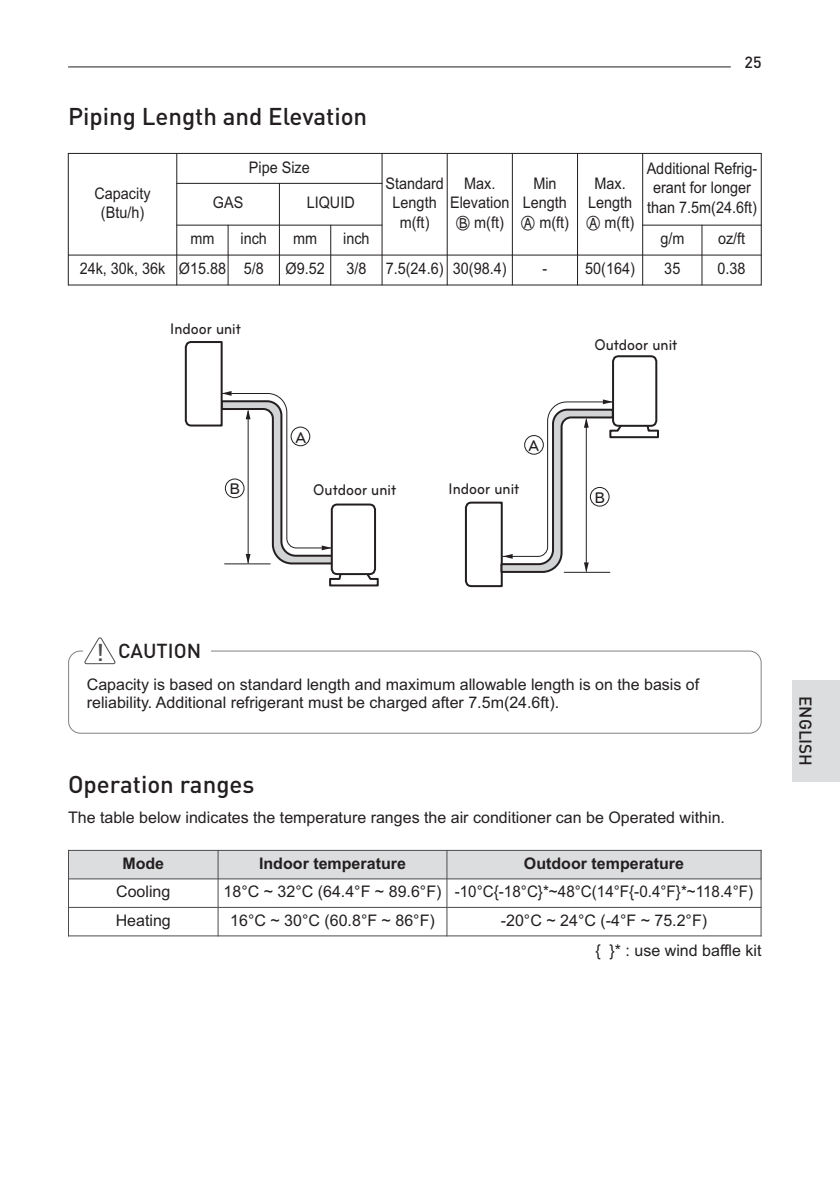
<style>
.page{position:relative;width:840px;height:1191px;background:#fff}
.page>*{position:absolute;margin:0;border:0;box-sizing:border-box;transform-origin:0 0}
.t1{font:500 24px "DIN";color:#231f20}
.t2{font:500 24px "DIN";color:#4c4c4e}
.t3{font:500 20px "DIN";color:#231f20}
.t4{font:500 17px "DIN";color:#231f20}
.t5{font:16px/18px "Arial";color:#231f20}
.t6{font:16px/19.6px "Arial";color:#231f20;text-align:center;scale:.9 1}
.t7{font:500 16px "Bryant LG";color:#231f20;scale:.9 1}
.t8{font:700 16px "Arial";color:#231f20}
.t9{font:500 16px "Bryant LG";color:#231f20}
.t10{font:500 16px "DIN";color:#231f20}
.s1{font-family:"Hangang"}
</style>
<div class="page">
<hr style="left:68px;top:67px;width:662px;height:1px;background:#231f20">
<div style="left:791px;top:680px;width:48px;height:102px;background:#dcddde"></div>
<svg style="left:329px;top:573px;width:50px;height:14px"></svg>
<div style="left:330px;top:503px;width:46px;height:72px;border:2px solid #231f20;border-radius:6px"></div>
<svg style="left:184px;top:341px;width:153px;height:224px"></svg>
<div style="left:611px;top:355px;width:46px;height:72px;border:2px solid #231f20;border-radius:6px"></div>
<div style="left:68px;top:650px;width:693px;height:83px;border:2px solid #808285;border-radius:12px"></div>
<div style="left:84px;top:635px;width:127px;height:33px;background:#fff"></div>
<svg style="left:83px;top:637px;width:33px;height:27px"></svg>
<div style="left:68px;top:850px;width:150px;height:29px;background:#dcddde"></div>
<div style="left:218px;top:850px;width:228px;height:29px;background:#dcddde"></div>
<div style="left:446px;top:850px;width:315px;height:29px;background:#dcddde"></div>
<hr style="left:68px;top:850px;width:1px;height:86px;background:#4c4c4e">
<hr style="left:217px;top:850px;width:1px;height:86px;background:#4c4c4e">
<hr style="left:446px;top:850px;width:1px;height:86px;background:#4c4c4e">
<hr style="left:760px;top:850px;width:1px;height:86px;background:#4c4c4e">
<hr style="left:68px;top:850px;width:693px;height:1px;background:#4c4c4e">
<hr style="left:68px;top:878px;width:693px;height:1px;background:#4c4c4e">
<hr style="left:68px;top:907px;width:693px;height:1px;background:#4c4c4e">
<hr style="left:68px;top:935px;width:693px;height:1px;background:#4c4c4e">
<hr style="left:68px;top:153px;width:1px;height:132px;background:#231f20">
<hr style="left:176px;top:153px;width:1px;height:132px;background:#231f20">
<hr style="left:228px;top:225px;width:1px;height:60px;background:#231f20">
<hr style="left:279px;top:183px;width:1px;height:102px;background:#231f20">
<hr style="left:330px;top:225px;width:1px;height:60px;background:#231f20">
<hr style="left:381px;top:153px;width:1px;height:132px;background:#231f20">
<hr style="left:446px;top:153px;width:1px;height:132px;background:#231f20">
<hr style="left:511px;top:153px;width:1px;height:132px;background:#231f20">
<hr style="left:577px;top:153px;width:1px;height:132px;background:#231f20">
<hr style="left:642px;top:153px;width:1px;height:132px;background:#231f20">
<hr style="left:701px;top:225px;width:1px;height:60px;background:#231f20">
<hr style="left:760px;top:153px;width:1px;height:132px;background:#231f20">
<hr style="left:68px;top:153px;width:693px;height:1px;background:#231f20">
<hr style="left:176px;top:183px;width:206px;height:1px;background:#231f20">
<hr style="left:176px;top:225px;width:206px;height:1px;background:#231f20">
<hr style="left:642px;top:225px;width:119px;height:1px;background:#231f20">
<hr style="left:68px;top:255px;width:693px;height:1px;background:#231f20">
<hr style="left:68px;top:285px;width:693px;height:1px;background:#231f20">
<svg style="left:464px;top:399px;width:195px;height:189px"></svg>
<h1 class="t1" style="left:68px;top:108px;width:300px">Piping Length and Elevation</h1>
<p class="t10" style="left:744px;top:56px;width:19px">25</p>
<p class="t6" style="left:249px;top:159px;width:69px">Pipe Size</p>
<p class="t6" style="left:646px;top:161px;width:124px">Additional Refrig&shy;erant for longer</p>
<p class="t6" style="left:385px;top:175px;width:66px">Standard<br>Length m(ft)</p>
<p class="t6" style="left:450px;top:175px;width:67px">Max.<br>Elevation<br><span class="s1">Ⓑ</span> m(ft)</p>
<p class="t6" style="left:520px;top:175px;width:55px">Min<br>Length<br><span class="s1">Ⓐ</span> m(ft)</p>
<p class="t6" style="left:585px;top:175px;width:55px">Max.<br>Length<br><span class="s1">Ⓐ</span> m(ft)</p>
<p class="t6" style="left:94px;top:185px;width:64px">Capacity (Btu/h)</p>
<p class="t6" style="left:306px;top:194px;width:55px">LIQUID</p>
<p class="t6" style="left:213px;top:194px;width:35px">GAS</p>
<p class="t6" style="left:646px;top:199px;width:123px">than 7.5m(24.6ft)</p>
<p class="t6" style="left:190px;top:230px;width:28px">mm</p>
<p class="t6" style="left:240px;top:230px;width:31px">inch</p>
<p class="t6" style="left:293px;top:230px;width:28px">mm</p>
<p class="t6" style="left:343px;top:230px;width:31px">inch</p>
<p class="t6" style="left:660px;top:230px;width:28px">g/m</p>
<p class="t6" style="left:717px;top:230px;width:32px">oz/ft</p>
<p class="t6" style="left:80px;top:260px;width:206px">24k, 30k, 36k Ø15.88 5/8</p>
<p class="t6" style="left:285px;top:260px;width:45px">Ø9.52</p>
<p class="t6" style="left:346px;top:260px;width:179px">3/8 7.5(24.6) 30(98.4)</p>
<p class="t6" style="left:542px;top:260px;width:104px">- 50(164)</p>
<p class="t6" style="left:664px;top:260px;width:19px">35</p>
<p class="t6" style="left:717px;top:260px;width:33px">0.38</p>
<p class="t7" style="left:170px;top:323px;width:80px">Indoor unit</p>
<p class="t9" style="left:229px;top:483px;width:12px">B</p>
<p class="t9" style="left:295px;top:432px;width:13px">A</p>
<p class="t7" style="left:313px;top:484px;width:93px">Outdoor unit</p>
<p class="t7" style="left:448px;top:483px;width:80px">Indoor unit</p>
<p class="t7" style="left:594px;top:339px;width:93px">Outdoor unit</p>
<p class="t9" style="left:594px;top:492px;width:12px">B</p>
<p class="t3" style="left:118px;top:644px;width:84px">CAUTION</p>
<p class="t5" style="left:87px;top:676px;width:613px">Capacity is based on standard length and maximum allowable length is on the basis of reliability. Additional refrigerant must be charged after 7.5m(24.6ft).</p>
<h1 class="t2" style="left:96px;top:644px;width:9px">!</h1>
<h1 class="t1" style="left:68px;top:776px;width:188px">Operation ranges</h1>
<p class="t5" style="left:68px;top:810px;width:658px">The table below indicates the temperature ranges the air conditioner can be Operated within.</p>
<p class="t8" style="left:122px;top:857px;width:43px">Mode</p>
<p class="t8" style="left:259px;top:857px;width:148px">Indoor temperature</p>
<p class="t8" style="left:523px;top:857px;width:162px">Outdoor temperature</p>
<p class="t5" style="left:116px;top:884px;width:56px">Cooling</p>
<p class="t5" style="left:223px;top:884px;width:531px">18°C ~ 32°C (64.4°F ~ 89.6°F) -10°C{-18°C}*~48°C(14°F{-0.4°F}*~118.4°F)</p>
<p class="t5" style="left:116px;top:912px;width:57px">Heating</p>
<p class="t5" style="left:230px;top:912px;width:206px">16°C ~ 30°C (60.8°F ~ 86°F)</p>
<p class="t5" style="left:500px;top:912px;width:208px">-20°C ~ 24°C (-4°F ~ 75.2°F)</p>
<p class="t5" style="left:595px;top:943px;width:168px">{ }* : use wind baffle kit</p>
<p class="t4" style="left:811px;top:696px;width:72px;rotate:90deg">ENGLISH</p>
</div>
